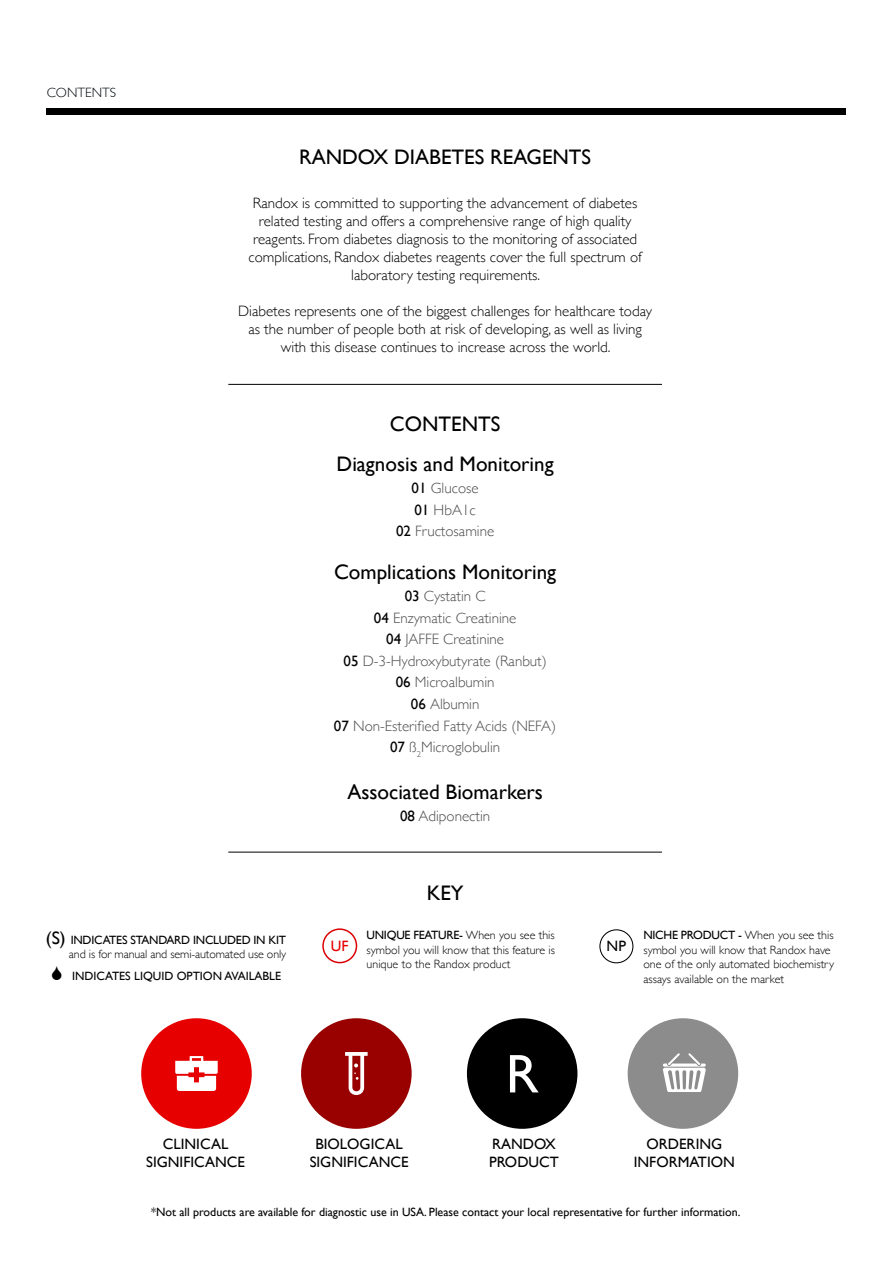
<style>
.page{position:relative;width:893px;height:1263px;background:#fff}
.page>*{position:absolute;margin:0;border:0;box-sizing:border-box;transform-origin:0 0}
.t1{font:54.75px "Gill Sans";color:#fff}
.t2{font:21px/39.9px "Gill Sans";color:#000;text-align:center}
.t3{font:300 15px/18px "Gill Sans";color:#000;text-align:center}
.t4{font:300 15px/21.6px "Gill Sans";color:#4c4c4c;text-align:center}
.t5{font:15px/18px "Gill Sans";color:#000;text-align:center}
.t6{font:15px "Gill Sans";color:#e60000}
.t7{font:300 13.5px "Gill Sans";color:#00090e}
.t8{font:300 12px/14.4px "Gill Sans";color:#000;text-align:right}
.t9{font:12px "Gill Sans";color:#000}
.s1{font-weight:400;color:#000}
.s2{font-weight:400;font-size:18px}
.s3{font-weight:400}
</style>
<div class="page">
<div style="left:47px;top:108px;width:799px;height:7px;background:#000"></div>
<div style="left:301px;top:1018px;width:111px;height:111px;background:#900;border-radius:50%"></div>
<div style="left:467px;top:1018px;width:110px;height:111px;background:#000;border-radius:50%"></div>
<div style="left:141px;top:1018px;width:111px;height:111px;background:#e60000;border-radius:50%"></div>
<svg style="left:175px;top:1056px;width:43px;height:35px"></svg>
<div style="left:628px;top:1018px;width:110px;height:111px;background:#8c8c8c;border-radius:50%"></div>
<svg style="left:663px;top:1053px;width:43px;height:39px"></svg>
<svg style="left:345px;top:1052px;width:23px;height:43px"></svg>
<hr style="left:228px;top:852px;width:434px;height:1px;background:#000">
<hr style="left:228px;top:384px;width:434px;height:1px;background:#000">
<div style="left:322px;top:928px;width:35px;height:35px;border:2px solid #dc0004;border-radius:50%"></div>
<div style="left:599px;top:929px;width:34px;height:34px;border:1px solid #000;border-radius:50%"></div>
<p class="t7" style="left:47px;top:86px;width:71px">CONTENTS</p>
<h2 class="t2" style="left:299px;top:138px;width:294px">RANDOX DIABETES REAGENTS</h2>
<p class="t3" style="left:249px;top:195px;width:395px">Randox is committed to supporting the advancement of diabetes related testing and offers a comprehensive range of high quality reagents. From diabetes diagnosis to the monitoring of associated complications, Randox diabetes reagents cover the full spectrum of laboratory testing requirements.</p>
<p class="t3" style="left:238px;top:303px;width:416px">Diabetes represents one of the biggest challenges for healthcare today as the number of people both at risk of developing, as well as living with this disease continues to increase across the world.</p>
<h2 class="t2" style="left:337px;top:406px;width:219px">CONTENTS<br>Diagnosis and Monitoring</h2>
<p class="t4" style="left:396px;top:478px;width:100px"><span class="s1">01</span> Glucose<br><span class="s1">01</span> HbA1c<br><span class="s1">02</span> Fructosamine</p>
<h2 class="t2" style="left:334px;top:554px;width:224px">Complications Monitoring</h2>
<p class="t4" style="left:334px;top:586px;width:224px"><span class="s1">03</span> Cystatin C<br><span class="s1">04</span> Enzymatic Creatinine<br><span class="s1">04</span> JAFFE Creatinine<br><span class="s1">05</span> D-3-Hydroxybutyrate (Ranbut)<br><span class="s1">06</span> Microalbumin<br><span class="s1">06</span> Albumin<br><span class="s1">07</span> Non-Esterified Fatty Acids (NEFA)<br><span class="s1">07</span> ß<sub>2</sub>Microglobulin</p>
<h2 class="t2" style="left:347px;top:773px;width:197px">Associated Biomarkers</h2>
<p class="t4" style="left:400px;top:806px;width:92px"><span class="s1">08</span> Adiponectin</p>
<h2 class="t2" style="left:427px;top:874px;width:38px">KEY</h2>
<p class="t8" style="left:46px;top:933px;width:242px"><span class="s2">(S)</span> <span class="s3">INDICATES STANDARD INCLUDED IN KIT </span>and is for manual and semi-automated use only</p>
<p class="t9" style="left:72px;top:970px;width:211px">INDICATES LIQUID OPTION AVAILABLE</p>
<p class="t6" style="left:331px;top:940px;width:19px">UF</p>
<p class="t8" style="left:643px;top:929px;width:192px;text-align:left"><span class="s3">NICHE PRODUCT -</span> When you see this symbol you will know that Randox have one of the only automated biochemistry assays available on the market</p>
<p class="t8" style="left:367px;top:929px;width:190px;text-align:justify"><span class="s3">UNIQUE FEATURE-</span> When you see this symbol you will know that this feature is unique to the Randox product</p>
<p class="t5" style="left:607px;top:938px;width:21px">NP</p>
<h1 class="t1" style="left:506px;top:1051px;width:35px">R</h1>
<p class="t5" style="left:146px;top:1136px;width:100px">CLINICAL<br>SIGNIFICANCE</p>
<p class="t5" style="left:310px;top:1136px;width:100px">BIOLOGICAL<br>SIGNIFICANCE</p>
<p class="t5" style="left:489px;top:1136px;width:71px;text-align:left">RANDOX<br>PRODUCT</p>
<p class="t5" style="left:634px;top:1136px;width:102px">ORDERING<br>INFORMATION</p>
<p class="t9" style="left:151px;top:1207px;width:591px">*Not all products are available for diagnostic use in USA. Please contact your local representative for further information.</p>
</div>
